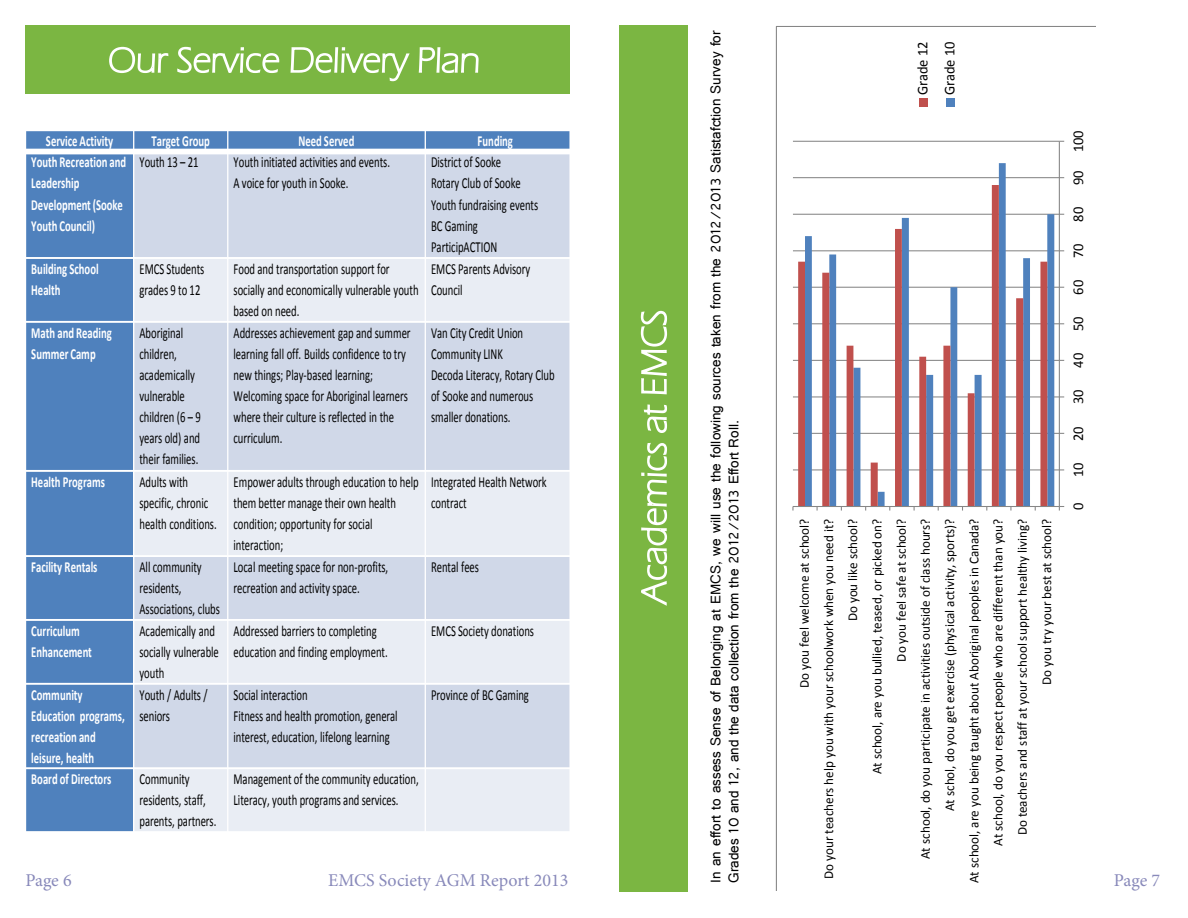
<style>
.page{position:relative;width:1188px;height:918px;background:#fff}
.page>*{position:absolute;margin:0;border:0;box-sizing:border-box;transform-origin:0 0}
.t1{font:18px "Minion Pro";color:#8889ba}
.t2{font:15.3px/21.1px "Calibri";letter-spacing:-.005em;color:#000;scale:.69 1}
.t3{font:700 15.3px/21.1px "Calibri";color:#fff;scale:.69 1}
.t4{font:15px/18px "Raavi";color:#000}
.t5{font:15px/27.2px "Calibri";color:#000}
.t6{font:13.5px "Calibri";color:#000}
</style>
<div class="page">
<div style="left:26px;top:26px;width:544px;height:68px;background:#7bb642"></div>
<svg style="left:109px;top:46px;width:60px;height:28px"></svg>
<svg style="left:177px;top:46px;width:103px;height:28px"></svg>
<svg style="left:290px;top:47px;width:120px;height:35px"></svg>
<svg style="left:418px;top:25px;width:61px;height:48px"></svg>
<div style="left:620px;top:26px;width:68px;height:866px;background:#7bb642"></div>
<svg style="left:641px;top:442px;width:26px;height:164px"></svg>
<svg style="left:640px;top:310px;width:28px;height:123px"></svg>
<svg style="left:776px;top:26px;width:320px;height:864px"></svg>
<div style="left:26px;top:130px;width:108px;height:22px;background:#4f81bd"></div>
<div style="left:134px;top:130px;width:94px;height:22px;background:#4f81bd"></div>
<div style="left:228px;top:130px;width:197px;height:22px;background:#4f81bd"></div>
<div style="left:425px;top:130px;width:145px;height:22px;background:#4f81bd"></div>
<div style="left:26px;top:152px;width:108px;height:106px;background:#4f81bd"></div>
<div style="left:134px;top:152px;width:94px;height:106px;background:#d0d8e8"></div>
<div style="left:228px;top:152px;width:197px;height:106px;background:#d0d8e8"></div>
<div style="left:425px;top:152px;width:145px;height:106px;background:#d0d8e8"></div>
<div style="left:26px;top:258px;width:108px;height:64px;background:#4f81bd"></div>
<div style="left:134px;top:258px;width:94px;height:64px;background:#e9edf4"></div>
<div style="left:228px;top:258px;width:197px;height:64px;background:#e9edf4"></div>
<div style="left:425px;top:258px;width:145px;height:64px;background:#e9edf4"></div>
<div style="left:26px;top:322px;width:108px;height:149px;background:#4f81bd"></div>
<div style="left:134px;top:322px;width:94px;height:149px;background:#d0d8e8"></div>
<div style="left:228px;top:322px;width:197px;height:149px;background:#d0d8e8"></div>
<div style="left:425px;top:322px;width:145px;height:149px;background:#d0d8e8"></div>
<div style="left:26px;top:471px;width:108px;height:85px;background:#4f81bd"></div>
<div style="left:134px;top:471px;width:94px;height:85px;background:#e9edf4"></div>
<div style="left:228px;top:471px;width:197px;height:85px;background:#e9edf4"></div>
<div style="left:425px;top:471px;width:145px;height:85px;background:#e9edf4"></div>
<div style="left:26px;top:556px;width:108px;height:64px;background:#4f81bd"></div>
<div style="left:134px;top:556px;width:94px;height:64px;background:#d0d8e8"></div>
<div style="left:228px;top:556px;width:197px;height:64px;background:#d0d8e8"></div>
<div style="left:425px;top:556px;width:145px;height:64px;background:#d0d8e8"></div>
<div style="left:26px;top:620px;width:108px;height:64px;background:#4f81bd"></div>
<div style="left:134px;top:620px;width:94px;height:64px;background:#e9edf4"></div>
<div style="left:228px;top:620px;width:197px;height:64px;background:#e9edf4"></div>
<div style="left:425px;top:620px;width:145px;height:64px;background:#e9edf4"></div>
<div style="left:26px;top:684px;width:108px;height:84px;background:#4f81bd"></div>
<div style="left:134px;top:684px;width:94px;height:84px;background:#d0d8e8"></div>
<div style="left:228px;top:684px;width:197px;height:84px;background:#d0d8e8"></div>
<div style="left:425px;top:684px;width:145px;height:84px;background:#d0d8e8"></div>
<div style="left:26px;top:768px;width:108px;height:64px;background:#4f81bd"></div>
<div style="left:134px;top:768px;width:94px;height:64px;background:#e9edf4"></div>
<div style="left:228px;top:768px;width:197px;height:64px;background:#e9edf4"></div>
<div style="left:425px;top:768px;width:145px;height:64px;background:#e9edf4"></div>
<hr style="left:133px;top:129px;width:1px;height:704px;background:#fff">
<hr style="left:227px;top:129px;width:2px;height:704px;background:#fff">
<hr style="left:425px;top:129px;width:1px;height:704px;background:#fff">
<div style="left:26px;top:149px;width:544px;height:5px;background:#fff"></div>
<hr style="left:26px;top:257px;width:544px;height:2px;background:#fff">
<hr style="left:26px;top:321px;width:544px;height:2px;background:#fff">
<hr style="left:26px;top:470px;width:544px;height:2px;background:#fff">
<hr style="left:26px;top:555px;width:544px;height:2px;background:#fff">
<hr style="left:26px;top:619px;width:544px;height:2px;background:#fff">
<hr style="left:26px;top:683px;width:544px;height:2px;background:#fff">
<hr style="left:26px;top:767px;width:544px;height:2px;background:#fff">
<hr style="left:26px;top:129px;width:1px;height:704px;background:#fff">
<hr style="left:569px;top:129px;width:1px;height:704px;background:#fff">
<hr style="left:26px;top:129px;width:544px;height:2px;background:#fff">
<hr style="left:26px;top:831px;width:544px;height:2px;background:#fff">
<p class="t4" style="left:706px;top:883px;width:854px;rotate:-90deg">In an effort to assess Sense of Belonging at EMCS, we will use the following sources taken from the 2012/2013 Satistafction Survey for<br>Grades 10 and 12, and the data collection from the 2012/2013 Effort Roll.</p>
<p class="t5" style="left:909px;top:95px;width:56px;rotate:-90deg">Grade 12<br>Grade 10</p>
<p class="t5" style="left:1065px;top:185px;width:57px;rotate:-90deg">90 100</p>
<p class="t3" style="left:46px;top:130px;width:99px">Service Activity</p>
<p class="t3" style="left:152px;top:130px;width:86px">Target Group</p>
<p class="t3" style="left:299px;top:130px;width:82px">Need Served</p>
<p class="t3" style="left:478px;top:130px;width:53px">Funding</p>
<p class="t3" style="left:31px;top:152px;width:139px">Youth Recreation and<br>Leadership<br>Development (Sooke<br>Youth Council)</p>
<p class="t2" style="left:139px;top:152px;width:87px">Youth 13 – 21</p>
<p class="t2" style="left:234px;top:152px;width:228px">Youth initiated activities and events.<br>A voice for youth in Sooke.</p>
<p class="t2" style="left:431px;top:152px;width:157px">District of Sooke<br>Rotary Club of Sooke<br>Youth fundraising events<br>BC Gaming<br>ParticipACTION</p>
<p class="t3" style="left:31px;top:258px;width:99px">Building School<br>Health</p>
<p class="t2" style="left:139px;top:258px;width:96px">EMCS Students grades 9 to 12</p>
<p class="t2" style="left:234px;top:258px;width:270px">Food and transportation support for socially and economically vulnerable youth based on need.</p>
<p class="t2" style="left:431px;top:258px;width:145px">EMCS Parents Advisory<br>Council</p>
<p class="t3" style="left:31px;top:322px;width:118px">Math and Reading<br>Summer Camp</p>
<p class="t2" style="left:139px;top:322px;width:90px">Aboriginal children, academically vulnerable children (6 – 9 years old) and their families.</p>
<p class="t2" style="left:234px;top:322px;width:258px">Addresses achievement gap and summer learning fall off. Builds confidence to try new things; Play-based learning; Welcoming space for Aboriginal learners where their culture is reflected in the curriculum.</p>
<p class="t2" style="left:431px;top:322px;width:181px">Van City Credit Union<br>Community LINK<br>Decoda Literacy, Rotary Club of Sooke and numerous smaller donations.</p>
<p class="t3" style="left:31px;top:471px;width:108px">Health Programs</p>
<p class="t2" style="left:139px;top:471px;width:114px">Adults with specific, chronic health conditions.</p>
<p class="t2" style="left:234px;top:471px;width:270px">Empower adults through education to help them better manage their own health condition; opportunity for social interaction;</p>
<p class="t2" style="left:431px;top:471px;width:169px">Integrated Health Network contract</p>
<p class="t3" style="left:31px;top:556px;width:97px">Facility Rentals</p>
<p class="t2" style="left:139px;top:556px;width:118px">All community residents,<br>Associations, clubs</p>
<p class="t2" style="left:234px;top:556px;width:226px">Local meeting space for non-profits, recreation and activity space.</p>
<p class="t2" style="left:431px;top:556px;width:71px">Rental fees</p>
<p class="t3" style="left:31px;top:620px;width:89px">Curriculum<br>Enhancement</p>
<p class="t2" style="left:139px;top:620px;width:117px">Academically and socially vulnerable youth</p>
<p class="t2" style="left:234px;top:620px;width:225px">Addressed barriers to completing education and finding employment.</p>
<p class="t2" style="left:431px;top:620px;width:151px">EMCS Society donations</p>
<p class="t3" style="left:31px;top:684px;width:137px">Community<br>Education programs, recreation and leisure, health</p>
<p class="t2" style="left:139px;top:684px;width:100px">Youth / Adults / seniors</p>
<p class="t2" style="left:234px;top:684px;width:239px">Social interaction<br>Fitness and health promotion, general interest, education, lifelong learning</p>
<p class="t2" style="left:431px;top:684px;width:143px">Province of BC Gaming</p>
<p class="t3" style="left:31px;top:768px;width:118px">Board of Directors</p>
<p class="t2" style="left:139px;top:768px;width:113px">Community residents, staff, parents, partners.</p>
<p class="t2" style="left:234px;top:768px;width:270px">Management of the community education,<br>Literacy, youth programs and services.</p>
<p class="t5" style="left:1065px;top:222px;width:16px;rotate:-90deg">80</p>
<p class="t5" style="left:1065px;top:258px;width:16px;rotate:-90deg">70</p>
<p class="t5" style="left:1065px;top:295px;width:16px;rotate:-90deg">60</p>
<p class="t5" style="left:1065px;top:331px;width:16px;rotate:-90deg">50</p>
<p class="t5" style="left:1065px;top:368px;width:16px;rotate:-90deg">40</p>
<p class="t5" style="left:1065px;top:404px;width:16px;rotate:-90deg">30</p>
<p class="t5" style="left:1065px;top:441px;width:16px;rotate:-90deg">20</p>
<p class="t5" style="left:1065px;top:477px;width:16px;rotate:-90deg">10</p>
<p class="t5" style="left:1065px;top:510px;width:9px;rotate:-90deg">0</p>
<p class="t6" style="left:990px;top:846px;width:329px;rotate:-90deg">At school, do you respect people who are different than you?</p>
<p class="t6" style="left:796px;top:688px;width:171px;rotate:-90deg">Do you feel welcome at school?</p>
<p class="t6" style="left:1038px;top:685px;width:168px;rotate:-90deg">Do you try your best at school?</p>
<p class="t6" style="left:917px;top:859px;width:342px;rotate:-90deg">At school, do you participate in activities outside of class hours?</p>
<p class="t6" style="left:965px;top:883px;width:366px;rotate:-90deg">At school, are you being taught about Aboriginal peoples in Canada?</p>
<p class="t6" style="left:868px;top:774px;width:257px;rotate:-90deg">At school, are you bullied, teased, or picked on?</p>
<p class="t6" style="left:820px;top:879px;width:362px;rotate:-90deg">Do your teachers help you with your schoolwork when you need it?</p>
<p class="t6" style="left:941px;top:811px;width:294px;rotate:-90deg">At schol, do you get exercise (physical activity, sports)?</p>
<p class="t6" style="left:844px;top:621px;width:104px;rotate:-90deg">Do you like school?</p>
<p class="t6" style="left:893px;top:662px;width:144px;rotate:-90deg">Do you feel safe at school?</p>
<p class="t6" style="left:1014px;top:835px;width:318px;rotate:-90deg">Do teachers and staff at your school support healthy living?</p>
<p class="t1" style="left:26px;top:868px;width:48px">Page 6</p>
<p class="t1" style="left:328px;top:868px;width:242px">EMCS Society AGM Report 2013</p>
<p class="t1" style="left:1114px;top:868px;width:48px">Page 7</p>
</div>
